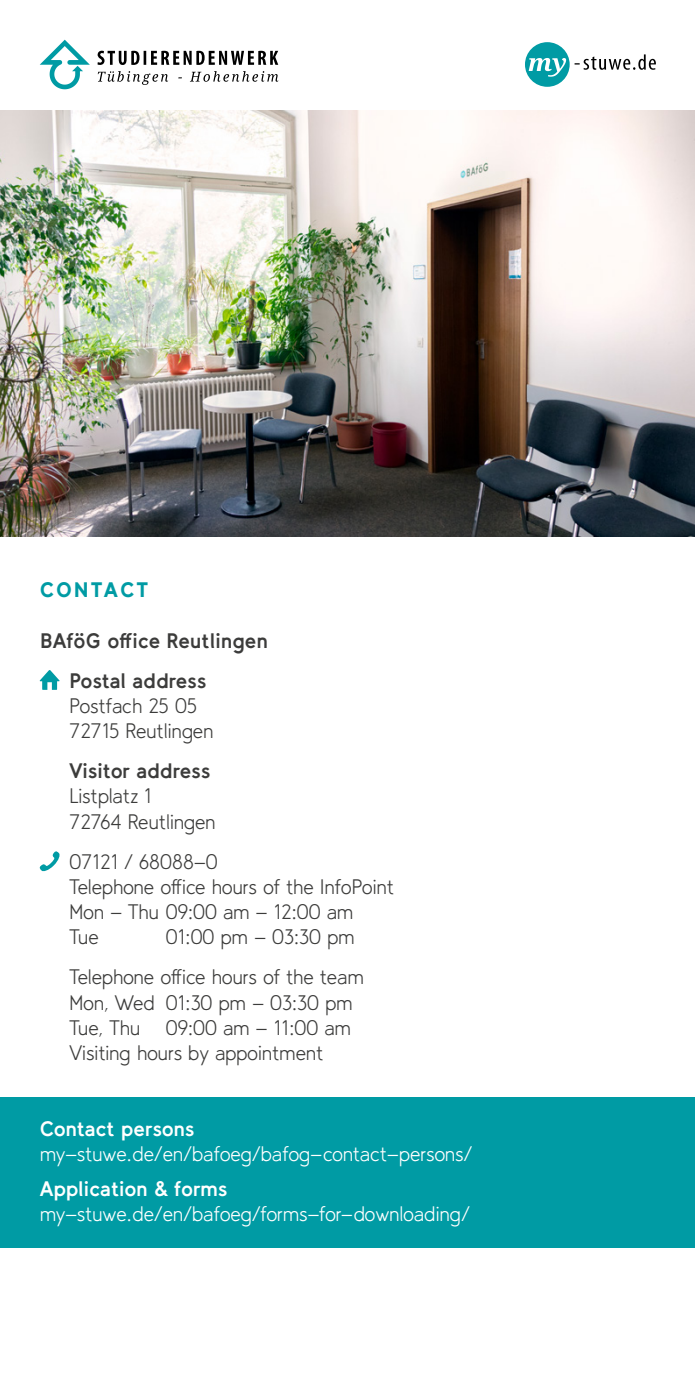
<style>
.page{position:relative;width:695px;height:1389px;background:#fff}
.page>*{position:absolute;margin:0;border:0;box-sizing:border-box;transform-origin:0 0}
.Fließtext_p_10pt{font:300 21px/25.2px "Tilde";letter-spacing:-.005em;color:#3c3c3b}
.Fließtext_p_10pt-2{font:300 21px/25.2px "Tilde";letter-spacing:-.015em;color:#fff}
.Fließtext_p_Bold{font:700 21px "Tilde";color:#3c3c3b}
.Fließtext_p_Bold-2{font:900 21px "Tilde";letter-spacing:.105em;color:#009ba4}
.s1{font-weight:700}
</style>
<div class="page">
<div style="left:0;top:1098px;width:694px;height:150px;background:#009ba4"></div>
<svg style="left:40px;top:40px;width:50px;height:49px"></svg>
<svg style="left:98px;top:71px;width:70px;height:14px"></svg>
<svg style="left:190px;top:71px;width:88px;height:11px"></svg>
<svg style="left:97px;top:51px;width:181px;height:14px"></svg>
<div style="left:525px;top:42px;width:44px;height:45px;background:#009ba4;border-radius:50%"></div>
<svg style="left:574px;top:54px;width:81px;height:16px"></svg>
<svg style="left:528px;top:58px;width:38px;height:19px"></svg>
<img style="left:0;top:110px;width:694px;height:426px">
<svg style="left:39px;top:851px;width:21px;height:21px"></svg>
<svg style="left:39px;top:670px;width:21px;height:20px"></svg>
<p class="Fließtext_p_Bold-2" style="left:40px;top:577px;width:110px">CONTACT</p>
<p class="Fließtext_p_Bold" style="left:40px;top:628px;width:230px">BAföG office Reutlingen</p>
<p class="Fließtext_p_10pt" style="left:69px;top:668px;width:146px"><span class="s1">Postal address<br></span>Postfach 25 05<br>72715 Reutlingen</p>
<p class="Fließtext_p_10pt" style="left:69px;top:759px;width:148px"><span class="s1">Visitor address<br></span>Listplatz 1<br>72764 Reutlingen</p>
<p class="Fließtext_p_10pt" style="left:69px;top:849px;width:326px">07121 / 68088-0<br>Telephone office hours of the InfoPoint<br>Mon - Thu 09:00 am - 12:00 am<br>Tue</p>
<p class="Fließtext_p_10pt" style="left:166px;top:925px;width:190px">01:00 pm - 03:30 pm</p>
<p class="Fließtext_p_10pt" style="left:69px;top:965px;width:296px">Telephone office hours of the team<br>Mon, Wed 01:30 pm - 03:30 pm<br>Tue, Thu 09:00 am - 11:00 am<br>Visiting hours by appointment</p>
<p class="Fließtext_p_10pt-2" style="left:40px;top:1116px;width:434px"><span class="s1">Contact persons </span>my-stuwe.de/en/bafoeg/bafog-contact-persons/</p>
<p class="Fließtext_p_10pt-2" style="left:40px;top:1177px;width:431px"><span class="s1">Application &amp; forms </span>my-stuwe.de/en/bafoeg/forms-for-downloading/</p>
</div>
